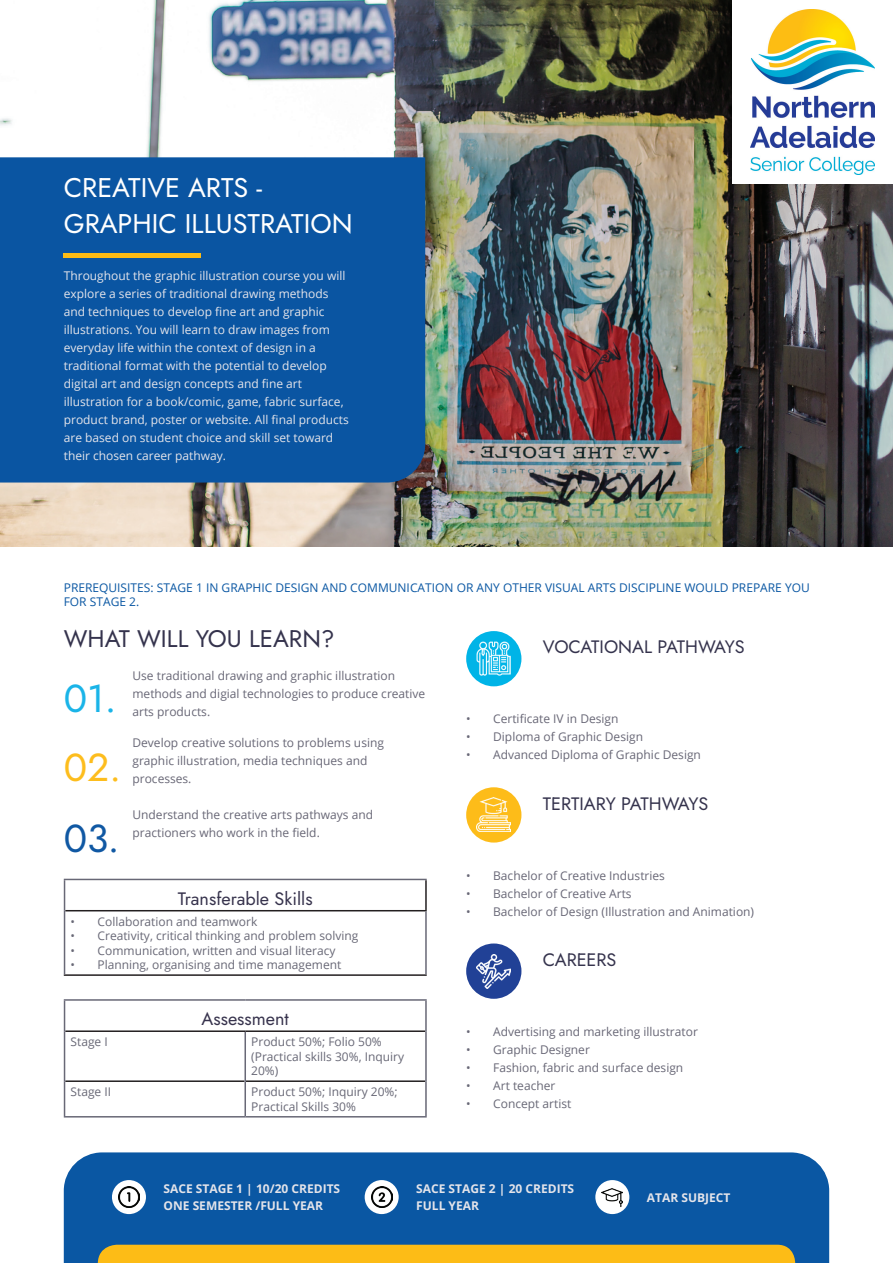
<style>
.page{position:relative;width:893px;height:1263px;background:#fff}
.page>*{position:absolute;margin:0;border:0;box-sizing:border-box;transform-origin:0 0}
.t1{font:39px "Jost";color:#1058a3}
.t2{font:39px "Jost";color:#fdbd1d}
.t3{font:39px "Jost";color:#1ab4e8}
.t4{font:27px/36px "Jost";color:#fff}
.t5{font:24px "Jost";color:#35334d}
.t6{font:18px "Jost";color:#35334d}
.t7{font:18px "Jost";color:#37334d}
.t8{font:12px/18px "Open Sans";color:#686776}
.t9{font:12px/18px "Open Sans";color:#e4e4ea}
.t10{font:12px/14.4px "Open Sans";color:#686876}
.t11{font:12px/14.4px "Open Sans";color:#0a57a3}
.t12{font:700 12px/16.5px "Open Sans";color:#e4e4ea}
</style>
<div class="page">
<img style="left:0;top:0;width:893px;height:546px">
<div style="left:64px;top:1152px;width:765px;height:111px;background:#0a57a3"></div>
<div style="left:98px;top:1245px;width:697px;height:18px;background:#fdbc16"></div>
<div style="left:0;top:157px;width:425px;height:325px;background:#0a55a2"></div>
<hr style="left:64px;top:253px;width:137px;height:4px;background:#fdbc16">
<div style="left:112px;top:1180px;width:34px;height:34px;background:#fff;border-radius:50%"></div>
<img style="left:118px;top:1186px;width:22px;height:22px">
<div style="left:365px;top:1180px;width:34px;height:34px;background:#fff;border-radius:50%"></div>
<img style="left:371px;top:1186px;width:21px;height:22px">
<div style="left:595px;top:1180px;width:34px;height:34px;background:#fff;border-radius:50%"></div>
<img style="left:602px;top:1188px;width:21px;height:19px">
<div style="left:733px;top:0;width:160px;height:184px;background:#fff"></div>
<img style="left:751px;top:9px;width:124px;height:165px">
<hr style="left:65px;top:1030px;width:180px;height:2px;background:#231f20">
<hr style="left:245px;top:1030px;width:180px;height:2px;background:#231f20">
<hr style="left:65px;top:1080px;width:179px;height:2px;background:#231f20">
<hr style="left:246px;top:1080px;width:179px;height:2px;background:#231f20">
<hr style="left:244px;top:1032px;width:2px;height:49px;background:#686876">
<hr style="left:244px;top:1081px;width:2px;height:35px;background:#686876">
<hr style="left:64px;top:999px;width:181px;height:2px;background:#686876">
<hr style="left:64px;top:1001px;width:1px;height:30px;background:#686876">
<hr style="left:245px;top:999px;width:182px;height:2px;background:#686876">
<hr style="left:425px;top:1001px;width:2px;height:30px;background:#686876">
<hr style="left:64px;top:1031px;width:1px;height:50px;background:#686876">
<hr style="left:425px;top:1031px;width:2px;height:50px;background:#686876">
<hr style="left:64px;top:1081px;width:1px;height:35px;background:#686876">
<hr style="left:425px;top:1081px;width:2px;height:35px;background:#686876">
<hr style="left:64px;top:1116px;width:181px;height:1px;background:#686876">
<hr style="left:245px;top:1116px;width:182px;height:1px;background:#686876">
<hr style="left:425px;top:880px;width:2px;height:30px;background:#231f20">
<hr style="left:65px;top:910px;width:362px;height:1px;background:#231f20">
<hr style="left:64px;top:974px;width:363px;height:2px;background:#231f20">
<hr style="left:425px;top:911px;width:2px;height:63px;background:#686876">
<hr style="left:64px;top:879px;width:363px;height:1px;background:#686876">
<hr style="left:64px;top:880px;width:1px;height:31px;background:#686876">
<hr style="left:64px;top:911px;width:1px;height:63px;background:#686876">
<div style="left:466px;top:787px;width:55px;height:55px;background:#fdbc19;border-radius:50%"></div>
<img style="left:477px;top:798px;width:34px;height:34px">
<div style="left:466px;top:631px;width:55px;height:55px;background:#00b4e7;border-radius:50%"></div>
<img style="left:477px;top:642px;width:34px;height:34px">
<div style="left:466px;top:943px;width:55px;height:56px;background:#214196;border-radius:50%"></div>
<img style="left:477px;top:954px;width:34px;height:34px">
<h2 class="t4" style="left:64px;top:170px;width:290px">CREATIVE ARTS -<br>GRAPHIC ILLUSTRATION</h2>
<p class="t9" style="left:64px;top:266px;width:287px">Throughout the graphic illustration course you will explore a series of traditional drawing methods and techniques to develop fine art and graphic illustrations. You will learn to draw images from everyday life within the context of design in a traditional format with the potential to develop digital art and design concepts and fine art illustration for a book/comic, game, fabric surface, product brand, poster or website. All final products are based on student choice and skill set toward their chosen career pathway.</p>
<p class="t11" style="left:64px;top:580px;width:748px">PREREQUISITES: STAGE 1 IN GRAPHIC DESIGN AND COMMUNICATION OR ANY OTHER VISUAL ARTS DISCIPLINE WOULD PREPARE YOU<br>FOR STAGE 2.</p>
<h3 class="t5" style="left:64px;top:622px;width:272px">WHAT WILL YOU LEARN?</h3>
<h1 class="t3" style="left:64px;top:672px;width:54px">01.</h1>
<h1 class="t2" style="left:64px;top:740px;width:59px">02.</h1>
<h1 class="t1" style="left:64px;top:812px;width:57px">03.</h1>
<p class="t8" style="left:132px;top:666px;width:294px">Use traditional drawing and graphic illustration methods and digial technologies to produce creative</p>
<p class="t8" style="left:132px;top:702px;width:79px">arts products.</p>
<p class="t8" style="left:132px;top:733px;width:253px">Develop creative solutions to problems using graphic illustration, media techniques and</p>
<p class="t8" style="left:132px;top:769px;width:61px">processes.</p>
<p class="t8" style="left:132px;top:806px;width:242px">Understand the creative arts pathways and practioners who work in the field.</p>
<h3 class="t7" style="left:178px;top:886px;width:136px">Transferable Skills</h3>
<p class="t10" style="left:71px;top:914px;width:188px">• Collaboration and teamwork</p>
<p class="t10" style="left:71px;top:928px;width:289px">• Creativity, critical thinking and problem solving</p>
<p class="t10" style="left:71px;top:943px;width:267px">• Communication, written and visual literacy</p>
<p class="t10" style="left:71px;top:957px;width:272px">• Planning, organising and time management</p>
<h3 class="t7" style="left:202px;top:1007px;width:89px">Assessment</h3>
<p class="t10" style="left:71px;top:1034px;width:39px">Stage I</p>
<p class="t10" style="left:251px;top:1034px;width:154px">Product 50%; Folio 50% (Practical skills 30%, Inquiry<br>20%)</p>
<p class="t10" style="left:71px;top:1084px;width:42px">Stage II</p>
<p class="t10" style="left:251px;top:1084px;width:148px">Product 50%; Inquiry 20%;<br>Practical Skills 30%</p>
<h3 class="t6" style="left:543px;top:635px;width:203px">VOCATIONAL PATHWAYS</h3>
<p class="t8" style="left:466px;top:710px;width:154px">• Certificate IV in Design</p>
<p class="t8" style="left:466px;top:728px;width:178px">• Diploma of Graphic Design</p>
<p class="t8" style="left:466px;top:746px;width:236px">• Advanced Diploma of Graphic Design</p>
<h3 class="t6" style="left:543px;top:791px;width:167px">TERTIARY PATHWAYS</h3>
<p class="t8" style="left:466px;top:866px;width:200px">• Bachelor of Creative Industries</p>
<p class="t8" style="left:466px;top:884px;width:167px">• Bachelor of Creative Arts</p>
<p class="t8" style="left:466px;top:902px;width:289px">• Bachelor of Design (Illustration and Animation)</p>
<h3 class="t6" style="left:543px;top:947px;width:75px">CAREERS</h3>
<p class="t8" style="left:466px;top:1022px;width:233px">• Advertising and marketing illustrator</p>
<p class="t8" style="left:466px;top:1040px;width:125px">• Graphic Designer</p>
<p class="t8" style="left:466px;top:1058px;width:219px">• Fashion, fabric and surface design</p>
<p class="t10" style="left:466px;top:1078px;width:91px">• Art teacher</p>
<p class="t10" style="left:466px;top:1096px;width:107px">• Concept artist</p>
<p class="t12" style="left:164px;top:1180px;width:178px">SACE STAGE 1 | 10/20 CREDITS<br>ONE SEMESTER /FULL YEAR</p>
<p class="t12" style="left:416px;top:1180px;width:160px">SACE STAGE 2 | 20 CREDITS<br>FULL YEAR</p>
<p class="t12" style="left:647px;top:1189px;width:85px">ATAR SUBJECT</p>
</div>
